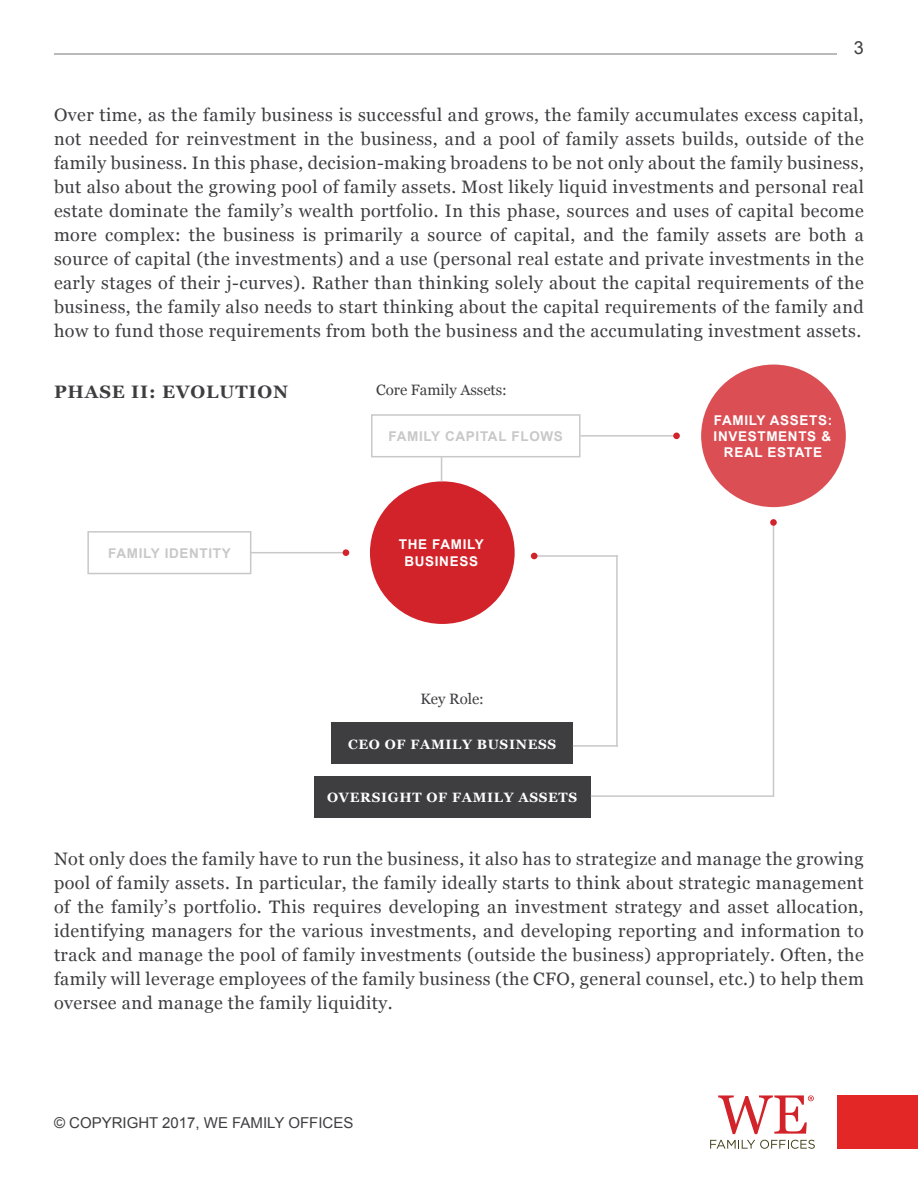
<style>
.page{position:relative;width:918px;height:1188px;background:#fff}
.page>*{position:absolute;margin:0;border:0;box-sizing:border-box;transform-origin:0 0}
.t1{font:18px/24px "Georgia";letter-spacing:.025em;color:#3e3d40;text-align:justify}
.t2{font:700 18px "Georgia";letter-spacing:.05em;color:#3e3d40}
.t3{font:18px "Arial";color:#3e3d40}
.t4{font:15px "Arial";color:#3e3d40}
.t5{font:15px "Georgia";color:#3e3d40}
.t6{font:700 13.5px/16.2px "Arial";letter-spacing:.05em;color:#fff;text-align:center}
.t7{font:700 13.5px "Georgia";letter-spacing:.05em;color:#fff}
.t8{font:700 13.5px "Arial";letter-spacing:.05em;color:#c7c8c7}
</style>
<div class="page">
<svg style="left:710px;top:1140px;width:105px;height:9px"></svg>
<svg style="left:718px;top:1095px;width:96px;height:39px"></svg>
<div style="left:837px;top:1095px;width:81px;height:54px;background:#e32726"></div>
<hr style="left:54px;top:54px;width:783px;height:1px;background:#757779">
<div style="left:370px;top:481px;width:145px;height:143px;background:#d2232a;border-radius:50%"></div>
<div style="left:87px;top:531px;width:164px;height:43px;border:2px solid #c7c8c7"></div>
<hr style="left:250px;top:552px;width:96px;height:1px;background:#c7c8c7">
<div style="left:343px;top:549px;width:6px;height:7px;background:#d2232a;border-radius:50%"></div>
<div style="left:371px;top:414px;width:210px;height:43px;border:2px solid #c7c8c7"></div>
<hr style="left:581px;top:435px;width:96px;height:2px;background:#c7c8c7">
<div style="left:673px;top:433px;width:7px;height:6px;background:#d2232a;border-radius:50%"></div>
<div style="left:332px;top:723px;width:241px;height:41px;background:#3e3d40"></div>
<hr style="left:534px;top:555px;width:84px;height:2px;background:#c7c8c7">
<svg style="left:531px;top:553px;width:6px;height:6px"></svg>
<hr style="left:616px;top:555px;width:2px;height:192px;background:#c7c8c7">
<hr style="left:573px;top:745px;width:45px;height:2px;background:#c7c8c7">
<div style="left:701px;top:365px;width:145px;height:142px;background:#db4f54;border-radius:50%"></div>
<div style="left:314px;top:776px;width:277px;height:42px;background:#3e3d40"></div>
<hr style="left:773px;top:522px;width:1px;height:275px;background:#c7c8c7">
<div style="left:770px;top:519px;width:7px;height:7px;background:#d2232a;border-radius:50%"></div>
<hr style="left:591px;top:795px;width:182px;height:2px;background:#c7c8c7">
<svg style="left:441px;top:457px;width:1px;height:24px"></svg>
<p class="t3" style="left:854px;top:36px;width:12px">3</p>
<p class="t1" style="left:54px;top:102px;width:811px">Over time, as the family business is successful and grows, the family accumulates excess capital, not needed for reinvestment in the business, and a pool of family assets builds, outside of the family business. In this phase, decision-making broadens to be not only about the family business, but also about the growing pool of family assets. Most likely liquid investments and personal real estate dominate the family’s wealth portfolio. In this phase, sources and uses of capital become more complex: the business is primarily a source of capital, and the family assets are both a source of capital (the investments) and a use (personal real estate and private investments in the early stages of their j-curves). Rather than thinking solely about the capital requirements of the business, the family also needs to start thinking about the capital requirements of the family and how to fund those requirements from both the business and the accumulating investment assets.</p>
<p class="t2" style="left:54px;top:378px;width:236px">PHASE II: EVOLUTION</p>
<p class="t5" style="left:376px;top:379px;width:132px">Core Family Assets:</p>
<p class="t8" style="left:108px;top:544px;width:124px">FAMILY IDENTITY</p>
<p class="t8" style="left:389px;top:427px;width:176px">FAMILY CAPITAL FLOWS</p>
<p class="t6" style="left:399px;top:537px;width:87px">THE FAMILY<br>BUSINESS</p>
<p class="t5" style="left:421px;top:688px;width:65px">Key Role:</p>
<p class="t7" style="left:348px;top:734px;width:210px">CEO OF FAMILY BUSINESS</p>
<p class="t7" style="left:327px;top:787px;width:252px">OVERSIGHT OF FAMILY ASSETS</p>
<p class="t6" style="left:714px;top:412px;width:120px">FAMILY ASSETS:<br>INVESTMENTS &amp;<br>REAL ESTATE</p>
<p class="t1" style="left:54px;top:846px;width:811px">Not only does the family have to run the business, it also has to strategize and manage the growing pool of family assets. In particular, the family ideally starts to think about strategic management of the family’s portfolio. This requires developing an investment strategy and asset allocation, identifying managers for the various investments, and developing reporting and information to track and manage the pool of family investments (outside the business) appropriately. Often, the family will leverage employees of the family business (the CFO, general counsel, etc.) to help them oversee and manage the family liquidity.</p>
<p class="t4" style="left:54px;top:1112px;width:301px">© COPYRIGHT 2017, WE FAMILY OFFICES</p>
</div>
